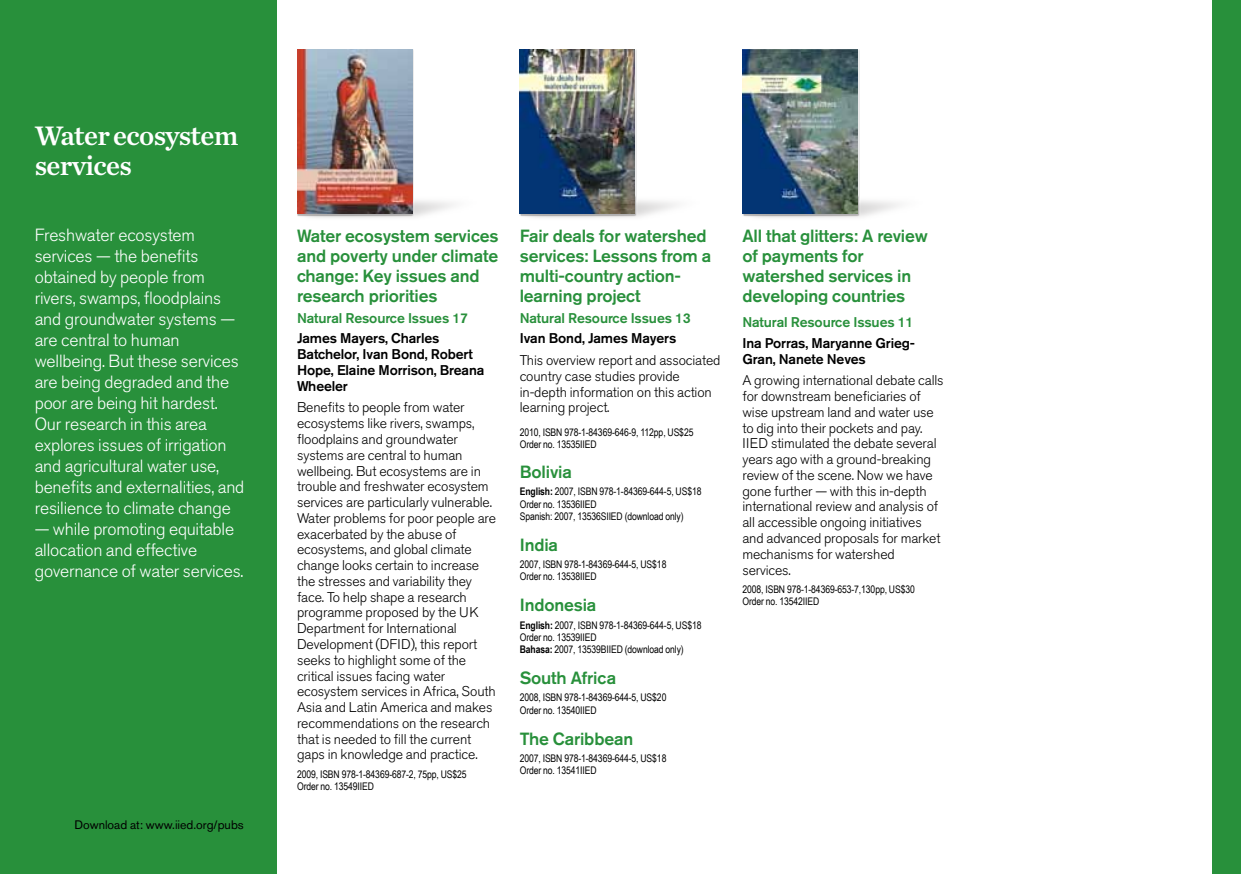
<style>
.page{position:relative;width:1241px;height:874px;background:#fff}
.page>*{position:absolute;margin:0;border:0;box-sizing:border-box;transform-origin:0 0}
.t1{font:28px/29.8px "Chronicle Text G1 Semi";letter-spacing:-.025em;color:#fff}
.t2{font:300 17.5px/21px "Akzidenz Grotesk BE";letter-spacing:-.01em;color:#fff}
.t3{font:500 17.5px/20.1px "Akzidenz Grotesk BE";letter-spacing:-.01em;color:#28903b}
.t4{font:300 14px/15.8px "Akzidenz Grotesk BE";letter-spacing:-.01em;color:#000}
.t5{font:500 14px/15.8px "Akzidenz Grotesk BE";letter-spacing:-.01em;color:#000}
.t6{font:500 14px "Akzidenz Grotesk BE";letter-spacing:-.01em;color:#28903b}
.t7{font:12.25px "Akzidenz Grotesk BE";color:#000}
.t8{font:10.5px/12.2px "Arial Narrow";letter-spacing:-.01em;color:#000}
.s1{font-weight:700}
</style>
<div class="page">
<img style="left:742px;top:50px;width:158px;height:168px">
<img style="left:519px;top:50px;width:158px;height:168px">
<img style="left:297px;top:50px;width:157px;height:168px">
<img style="left:297px;top:50px;width:115px;height:163px">
<div style="left:0;top:0;width:276px;height:873px;background:#28903b"></div>
<div style="left:1212px;top:0;width:28px;height:873px;background:#28903b"></div>
<img style="left:519px;top:50px;width:115px;height:163px">
<img style="left:742px;top:50px;width:115px;height:163px">
<h1 class="t1" style="left:35px;top:119px;width:205px">Water ecosystem services</h1>
<p class="t2" style="left:35px;top:224px;width:211px">Freshwater ecosystem services — the benefits obtained by people from rivers, swamps, floodplains and groundwater systems — are central to human wellbeing. But these services are being degraded and the poor are being hit hardest.<br>Our research in this area explores issues of irrigation and agricultural water use, benefits and externalities, and resilience to climate change</p>
<p class="t2" style="left:35px;top:518px;width:210px">— while promoting equitable allocation and effective governance of water services.</p>
<p class="t7" style="left:74px;top:817px;width:171px">Download at: www.iied.org/pubs</p>
<p class="t3" style="left:297px;top:225px;width:203px">Water ecosystem services and poverty under climate change: Key issues and research priorities</p>
<p class="t6" style="left:297px;top:309px;width:172px">Natural Resource Issues 17</p>
<p class="t5" style="left:297px;top:330px;width:189px">James Mayers, Charles<br>Batchelor, Ivan Bond, Robert<br>Hope, Elaine Morrison, Breana<br>Wheeler</p>
<p class="t4" style="left:297px;top:400px;width:200px">Benefits to people from water ecosystems like rivers, swamps, floodplains and groundwater systems are central to human wellbeing. But ecosystems are in trouble and freshwater ecosystem services are particularly vulnerable.<br>Water problems for poor people are exacerbated by the abuse of ecosystems, and global climate change looks certain to increase the stresses and variability they face. To help shape a research programme proposed by the UK<br>Department for International<br>Development (DFID), this report seeks to highlight some of the critical issues facing water ecosystem services in Africa, South<br>Asia and Latin America and makes recommendations on the research that is needed to fill the current gaps in knowledge and practice.</p>
<p class="t8" style="left:297px;top:767px;width:171px">2009, ISBN 978-1-84369-687-2, 75pp, US$25<br>Order no. 13549IIED</p>
<p class="t3" style="left:519px;top:225px;width:193px">Fair deals for watershed services: Lessons from a multi-country action&shy;learning project</p>
<p class="t6" style="left:519px;top:309px;width:172px">Natural Resource Issues 13</p>
<p class="t5" style="left:519px;top:330px;width:158px">Ivan Bond, James Mayers</p>
<p class="t4" style="left:519px;top:352px;width:202px">This overview report and associated country case studies provide in-depth information on this action learning project.</p>
<p class="t8" style="left:519px;top:425px;width:175px">2010, ISBN 978-1-84369-646-9, 112pp, US$25<br>Order no. 13535IIED</p>
<p class="t3" style="left:519px;top:461px;width:54px">Bolivia</p>
<p class="t8" style="left:519px;top:485px;width:183px"><span class="s1">English:</span> 2007, ISBN 978-1-84369-644-5, US$18<br>Order no. 13536IIED<br>Spanish: 2007, 13536SIIED (download only)</p>
<p class="t3" style="left:519px;top:534px;width:40px">India</p>
<p class="t8" style="left:519px;top:557px;width:148px">2007, ISBN 978-1-84369-644-5, US$18<br>Order no. 13538IIED</p>
<p class="t3" style="left:519px;top:594px;width:78px">Indonesia</p>
<p class="t8" style="left:519px;top:618px;width:183px"><span class="s1">English:</span> 2007, ISBN 978-1-84369-644-5, US$18<br>Order no. 13539IIED<br><span class="s1">Bahasa:</span> 2007, 13539BIIED (download only)</p>
<p class="t3" style="left:519px;top:667px;width:98px">South Africa</p>
<p class="t8" style="left:519px;top:691px;width:148px">2008, ISBN 978-1-84369-644-5, US$20<br>Order no. 13540IIED</p>
<p class="t3" style="left:519px;top:727px;width:115px">The Caribbean</p>
<p class="t8" style="left:519px;top:751px;width:148px">2007, ISBN 978-1-84369-644-5, US$18<br>Order no. 13541IIED</p>
<p class="t3" style="left:742px;top:225px;width:187px">All that glitters: A review of payments for watershed services in developing countries</p>
<p class="t6" style="left:742px;top:313px;width:172px">Natural Resource Issues 11</p>
<p class="t5" style="left:742px;top:334px;width:174px">Ina Porras, Maryanne Grieg-<br>Gran, Nanete Neves</p>
<p class="t4" style="left:742px;top:373px;width:203px">A growing international debate calls for downstream beneficiaries of wise upstream land and water use to dig into their pockets and pay.<br>IIED stimulated the debate several years ago with a ground-breaking review of the scene. Now we have gone further — with this in-depth international review and analysis of all accessible ongoing initiatives and advanced proposals for market mechanisms for watershed services.</p>
<p class="t8" style="left:742px;top:582px;width:174px">2008, ISBN 978-1-84369-653-7,130pp, US$30<br>Order no. 13542IIED</p>
</div>
